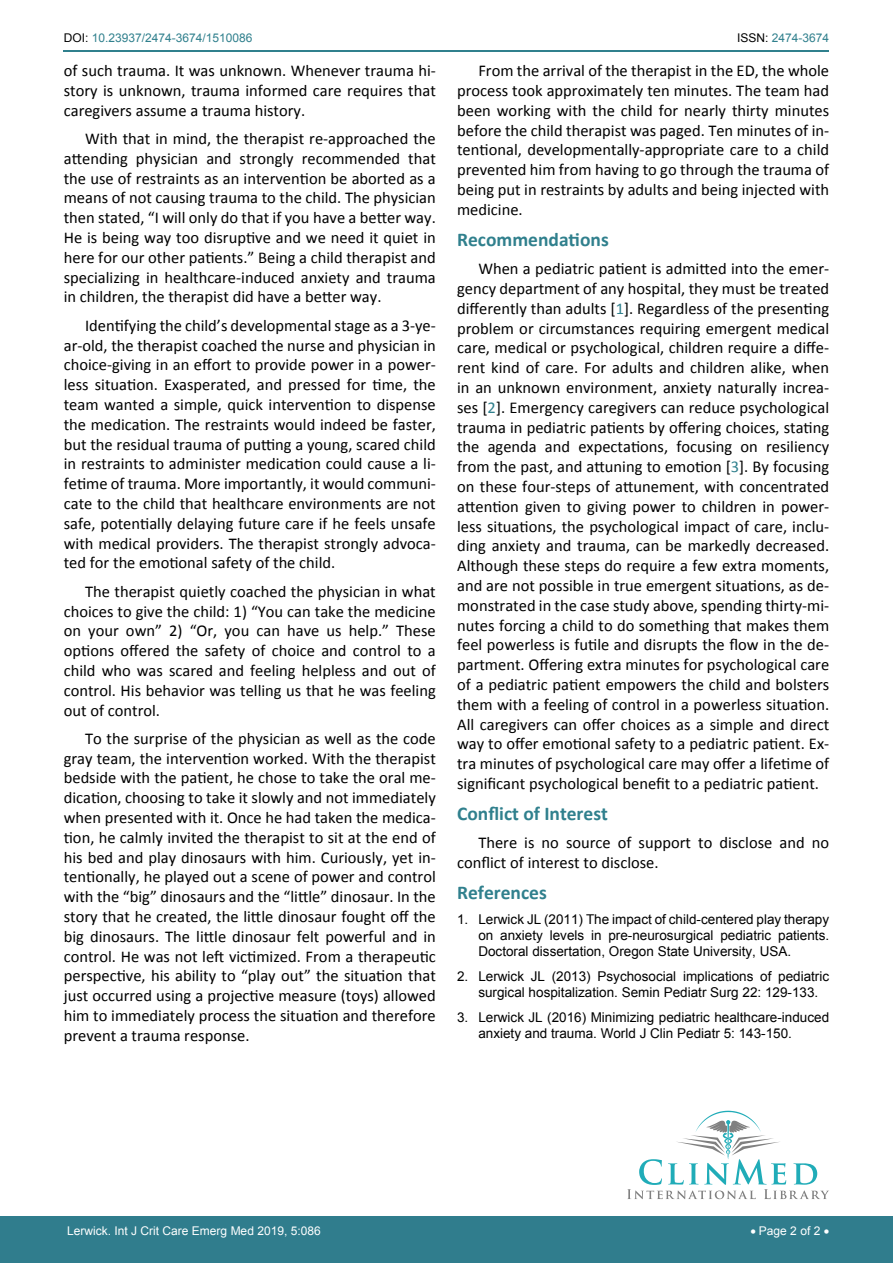
<style>
.page{position:relative;width:893px;height:1263px;background:#fff}
.page>*{position:absolute;margin:0;border:0;box-sizing:border-box;transform-origin:0 0}
.t1{font:700 19.5px "Calibri";color:#30808d}
.t2{font:16.5px/19.8px "Calibri";color:#000;text-align:justify}
.t3{font:13.5px/16.2px "Arial";color:#000}
.t4{font:12px "Arial";color:#fff}
.t5{font:12px "Arial";color:#30808d}
.s1{color:#000}
.s2{color:#30808d}
</style>
<div class="page">
<hr style="left:64px;top:50px;width:765px;height:2px;background:#30808d">
<div style="left:0;top:1217px;width:893px;height:46px;background:#307d8d"></div>
<svg style="left:627px;top:1111px;width:202px;height:88px"></svg>
<p class="t5" style="left:64px;top:30px;width:190px"><span class="s1">DOI:</span> 10.23937/2474-3674/1510086</p>
<p class="t5" style="left:737px;top:30px;width:94px"><span class="s1">ISSN:</span> 2474-3674</p>
<p class="t2" style="left:64px;top:61px;width:374px">of such trauma. It was unknown. Whenever trauma hi&shy;story is unknown, trauma informed care requires that caregivers assume a trauma history.</p>
<p class="t2" style="left:64px;top:129px;width:374px;text-indent:21px">With that in mind, the therapist re-approached the attending physician and strongly recommended that the use of restraints as an intervention be aborted as a means of not causing trauma to the child. The physician then stated, “I will only do that if you have a better way.<br>He is being way too disruptive and we need it quiet in here for our other patients.” Being a child therapist and specializing in healthcare-induced anxiety and trauma in children, the therapist did have a better way.</p>
<p class="t2" style="left:64px;top:315px;width:374px;text-indent:21px">Identifying the child’s developmental stage as a 3-ye&shy;ar-old, the therapist coached the nurse and physician in choice-giving in an effort to provide power in a power&shy;less situation. Exasperated, and pressed for time, the team wanted a simple, quick intervention to dispense the medication. The restraints would indeed be faster, but the residual trauma of putting a young, scared child in restraints to administer medication could cause a li&shy;fetime of trauma. More importantly, it would communi&shy;cate to the child that healthcare environments are not safe, potentially delaying future care if he feels unsafe with medical providers. The therapist strongly advoca&shy;ted for the emotional safety of the child.</p>
<p class="t2" style="left:64px;top:581px;width:374px;text-indent:21px">The therapist quietly coached the physician in what choices to give the child: 1) “You can take the medicine on your own” 2) “Or, you can have us help.” These options offered the safety of choice and control to a child who was scared and feeling helpless and out of control. His behavior was telling us that he was feeling out of control.</p>
<p class="t2" style="left:64px;top:728px;width:374px;text-indent:21px">To the surprise of the physician as well as the code gray team, the intervention worked. With the therapist bedside with the patient, he chose to take the oral me&shy;dication, choosing to take it slowly and not immediately when presented with it. Once he had taken the medica&shy;tion, he calmly invited the therapist to sit at the end of his bed and play dinosaurs with him. Curiously, yet in&shy;tentionally, he played out a scene of power and control with the “big” dinosaurs and the “little” dinosaur. In the story that he created, the little dinosaur fought off the big dinosaurs. The little dinosaur felt powerful and in control. He was not left victimized. From a therapeutic perspective, his ability to “play out” the situation that just occurred using a projective measure (toys) allowed him to immediately process the situation and therefore prevent a trauma response.</p>
<p class="t2" style="left:457px;top:61px;width:374px;text-indent:21px">From the arrival of the therapist in the ED, the whole process took approximately ten minutes. The team had been working with the child for nearly thirty minutes before the child therapist was paged. Ten minutes of in&shy;tentional, developmentally-appropriate care to a child prevented him from having to go through the trauma of being put in restraints by adults and being injected with medicine.</p>
<p class="t1" style="left:457px;top:227px;width:153px">Recommendations</p>
<p class="t2" style="left:457px;top:259px;width:374px;text-indent:21px">When a pediatric patient is admitted into the emer&shy;gency department of any hospital, they must be treated differently than adults [<span class="s2">1</span>]. Regardless of the presenting problem or circumstances requiring emergent medical care, medical or psychological, children require a diffe&shy;rent kind of care. For adults and children alike, when in an unknown environment, anxiety naturally increa&shy;ses [<span class="s2">2</span>]. Emergency caregivers can reduce psychological trauma in pediatric patients by offering choices, stating the agenda and expectations, focusing on resiliency from the past, and attuning to emotion [<span class="s2">3</span>]. By focusing on these four-steps of attunement, with concentrated attention given to giving power to children in power&shy;less situations, the psychological impact of care, inclu&shy;ding anxiety and trauma, can be markedly decreased.<br>Although these steps do require a few extra moments, and are not possible in true emergent situations, as de&shy;monstrated in the case study above, spending thirty-mi&shy;nutes forcing a child to do something that makes them feel powerless is futile and disrupts the flow in the de&shy;partment. Offering extra minutes for psychological care of a pediatric patient empowers the child and bolsters them with a feeling of control in a powerless situation.<br>All caregivers can offer choices as a simple and direct way to offer emotional safety to a pediatric patient. Ex&shy;tra minutes of psychological care may offer a lifetime of significant psychological benefit to a pediatric patient.</p>
<p class="t1" style="left:457px;top:801px;width:152px">Conflict of Interest</p>
<p class="t2" style="left:457px;top:833px;width:374px;text-indent:21px">There is no source of support to disclose and no conflict of interest to disclose.</p>
<p class="t1" style="left:457px;top:880px;width:91px">References</p>
<p class="t3" style="left:478px;top:911px;width:352px;text-align:justify;text-indent:-21px">1. Lerwick JL (2011) The impact of child-centered play therapy on anxiety levels in pre-neurosurgical pediatric patients.<br>Doctoral dissertation, Oregon State University, USA.</p>
<p class="t3" style="left:478px;top:968px;width:352px;text-indent:-21px">2. Lerwick JL (2013) Psychosocial implications of pediatric surgical hospitalization. Semin Pediatr Surg 22: 129-133.</p>
<p class="t3" style="left:478px;top:1009px;width:352px;text-indent:-21px">3. Lerwick JL (2016) Minimizing pediatric healthcare-induced anxiety and trauma. World J Clin Pediatr 5: 143-150.</p>
<p class="t4" style="left:67px;top:1223px;width:255px">Lerwick. Int J Crit Care Emerg Med 2019, 5:086</p>
<p class="t4" style="left:750px;top:1223px;width:80px">• Page 2 of 2 •</p>
</div>
